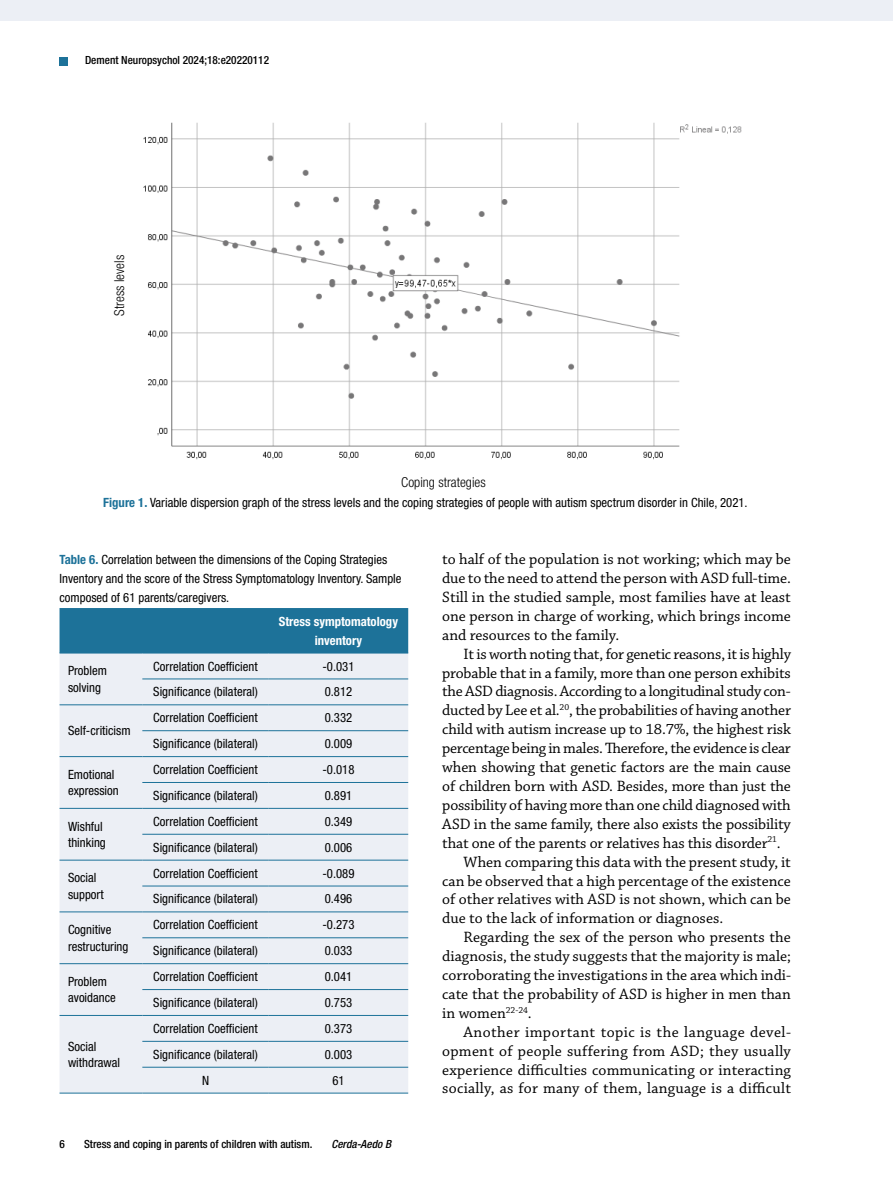
<style>
.page{position:relative;width:893px;height:1191px;background:#fff}
.page>*{position:absolute;margin:0;border:0;box-sizing:border-box;transform-origin:0 0}
.t1{font:15.75px/18.9px "Chaparral Pro";letter-spacing:-.005em;color:#000;text-align:justify}
.t2{font:15.75px "Chaparral Pro";letter-spacing:.015em;color:#000}
.t3{font:15.75px "Chaparral Pro";letter-spacing:.02em;color:#000}
.t4{font:15.75px "Chaparral Pro";letter-spacing:.03em;color:#000}
.t5{font:300 condensed 13.8px "Helvetica Neue LT Pro";color:#000}
.t6{font:condensed 12.75px/16.5px "Helvetica Neue LT Std";color:#000}
.t7{font:700 condensed 12.75px/19.2px "Helvetica Neue LT Std";color:#fff;text-align:center}
.t8{font:500 condensed 11.25px "Helvetica Neue LT Std";color:#000}
.t9{font:italic 500 condensed 11.25px "Helvetica Neue LT Std";color:#000}
.s1{font-weight:700;color:#1d7299}
</style>
<div class="page">
<div style="left:0;top:0;width:893px;height:21px;background:#eceff5"></div>
<div style="left:60px;top:57px;width:8px;height:8px;background:#1d7299"></div>
<div style="left:60px;top:608px;width:348px;height:44px;background:#1d7299"></div>
<div style="left:60px;top:653px;width:348px;height:439px;background:#eceff5"></div>
<hr style="left:60px;top:652px;width:82px;height:1px;background:#1d7299">
<hr style="left:142px;top:652px;width:127px;height:1px;background:#1d7299">
<hr style="left:269px;top:652px;width:139px;height:1px;background:#1d7299">
<hr style="left:142px;top:678px;width:127px;height:1px;background:#1d7299">
<hr style="left:269px;top:678px;width:139px;height:1px;background:#1d7299">
<hr style="left:60px;top:704px;width:82px;height:1px;background:#1d7299">
<hr style="left:142px;top:704px;width:127px;height:1px;background:#1d7299">
<hr style="left:269px;top:704px;width:139px;height:1px;background:#1d7299">
<hr style="left:142px;top:730px;width:127px;height:1px;background:#1d7299">
<hr style="left:269px;top:730px;width:139px;height:1px;background:#1d7299">
<hr style="left:60px;top:756px;width:82px;height:1px;background:#1d7299">
<hr style="left:142px;top:756px;width:127px;height:1px;background:#1d7299">
<hr style="left:269px;top:756px;width:139px;height:1px;background:#1d7299">
<hr style="left:142px;top:782px;width:127px;height:1px;background:#1d7299">
<hr style="left:269px;top:782px;width:139px;height:1px;background:#1d7299">
<hr style="left:60px;top:808px;width:82px;height:1px;background:#1d7299">
<hr style="left:142px;top:808px;width:127px;height:1px;background:#1d7299">
<hr style="left:269px;top:808px;width:139px;height:1px;background:#1d7299">
<hr style="left:142px;top:834px;width:127px;height:1px;background:#1d7299">
<hr style="left:269px;top:834px;width:139px;height:1px;background:#1d7299">
<hr style="left:60px;top:859px;width:82px;height:1px;background:#1d7299">
<hr style="left:142px;top:859px;width:127px;height:1px;background:#1d7299">
<hr style="left:269px;top:859px;width:139px;height:1px;background:#1d7299">
<hr style="left:142px;top:885px;width:127px;height:1px;background:#1d7299">
<hr style="left:269px;top:885px;width:139px;height:1px;background:#1d7299">
<hr style="left:60px;top:911px;width:82px;height:1px;background:#1d7299">
<hr style="left:142px;top:911px;width:127px;height:1px;background:#1d7299">
<hr style="left:269px;top:911px;width:139px;height:1px;background:#1d7299">
<hr style="left:142px;top:937px;width:127px;height:1px;background:#1d7299">
<hr style="left:269px;top:937px;width:139px;height:1px;background:#1d7299">
<hr style="left:60px;top:963px;width:82px;height:1px;background:#1d7299">
<hr style="left:142px;top:963px;width:127px;height:1px;background:#1d7299">
<hr style="left:269px;top:963px;width:139px;height:1px;background:#1d7299">
<hr style="left:142px;top:989px;width:127px;height:1px;background:#1d7299">
<hr style="left:269px;top:989px;width:139px;height:1px;background:#1d7299">
<hr style="left:60px;top:1015px;width:82px;height:1px;background:#1d7299">
<hr style="left:60px;top:1092px;width:82px;height:1px;background:#1d7299">
<hr style="left:142px;top:1015px;width:127px;height:1px;background:#1d7299">
<hr style="left:269px;top:1015px;width:139px;height:1px;background:#1d7299">
<hr style="left:142px;top:1041px;width:127px;height:1px;background:#1d7299">
<hr style="left:269px;top:1041px;width:139px;height:1px;background:#1d7299">
<hr style="left:142px;top:1066px;width:127px;height:1px;background:#1d7299">
<hr style="left:269px;top:1066px;width:139px;height:1px;background:#1d7299">
<hr style="left:142px;top:1092px;width:127px;height:1px;background:#1d7299">
<hr style="left:269px;top:1092px;width:139px;height:1px;background:#1d7299">
<img style="left:143px;top:122px;width:598px;height:338px">
<p class="t8" style="left:85px;top:54px;width:186px">Dement Neuropsychol 2024;18:e20220112</p>
<p class="t5" style="left:111px;top:316px;width:62px;rotate:-90deg">Stress levels</p>
<p class="t5" style="left:401px;top:474px;width:86px">Coping strategies</p>
<p class="t6" style="left:103px;top:494px;width:646px"><span class="s1">Figure 1.</span> Variable dispersion graph of the stress levels and the coping strategies of people with autism spectrum disorder in Chile, 2021.</p>
<p class="t6" style="left:60px;top:550px;width:344px;line-height:18.9px"><span class="s1">Table 6.</span> Correlation between the dimensions of the Coping Strategies<br>Inventory and the score of the Stress Symptomatology Inventory. Sample composed of 61 parents/caregivers.</p>
<p class="t7" style="left:279px;top:611px;width:121px">Stress symptomatology inventory</p>
<p class="t6" style="left:68px;top:662px;width:40px">Problem solving</p>
<p class="t6" style="left:153px;top:657px;width:106px">Correlation Coefficient</p>
<p class="t6" style="left:322px;top:657px;width:34px">-0.031</p>
<p class="t6" style="left:153px;top:683px;width:106px">Significance (bilateral)</p>
<p class="t6" style="left:325px;top:683px;width:29px">0.812</p>
<p class="t6" style="left:68px;top:722px;width:64px">Self-criticism</p>
<p class="t6" style="left:68px;top:766px;width:52px">Emotional expression</p>
<p class="t6" style="left:68px;top:817px;width:39px">Wishful thinking</p>
<p class="t6" style="left:153px;top:709px;width:106px">Correlation Coefficient</p>
<p class="t6" style="left:325px;top:709px;width:29px">0.332</p>
<p class="t6" style="left:153px;top:735px;width:106px">Significance (bilateral)</p>
<p class="t6" style="left:325px;top:735px;width:29px">0.009</p>
<p class="t6" style="left:153px;top:761px;width:106px">Correlation Coefficient</p>
<p class="t6" style="left:322px;top:761px;width:34px">-0.018</p>
<p class="t6" style="left:153px;top:787px;width:106px">Significance (bilateral)</p>
<p class="t6" style="left:325px;top:787px;width:29px">0.891</p>
<p class="t6" style="left:153px;top:813px;width:106px">Correlation Coefficient</p>
<p class="t6" style="left:325px;top:813px;width:29px">0.349</p>
<p class="t6" style="left:153px;top:839px;width:106px">Significance (bilateral)</p>
<p class="t6" style="left:325px;top:839px;width:29px">0.006</p>
<p class="t6" style="left:68px;top:869px;width:37px">Social support</p>
<p class="t6" style="left:153px;top:864px;width:106px">Correlation Coefficient</p>
<p class="t6" style="left:322px;top:864px;width:34px">-0.089</p>
<p class="t6" style="left:153px;top:890px;width:106px">Significance (bilateral)</p>
<p class="t6" style="left:325px;top:890px;width:29px">0.496</p>
<p class="t6" style="left:68px;top:921px;width:62px">Cognitive restructuring</p>
<p class="t6" style="left:153px;top:916px;width:106px">Correlation Coefficient</p>
<p class="t6" style="left:322px;top:916px;width:34px">-0.273</p>
<p class="t6" style="left:153px;top:942px;width:106px">Significance (bilateral)</p>
<p class="t6" style="left:325px;top:942px;width:29px">0.033</p>
<p class="t6" style="left:68px;top:973px;width:49px">Problem avoidance</p>
<p class="t6" style="left:68px;top:1037px;width:54px">Social withdrawal</p>
<p class="t6" style="left:153px;top:968px;width:106px">Correlation Coefficient</p>
<p class="t6" style="left:325px;top:968px;width:29px">0.041</p>
<p class="t6" style="left:153px;top:994px;width:106px">Significance (bilateral)</p>
<p class="t6" style="left:325px;top:994px;width:29px">0.753</p>
<p class="t6" style="left:153px;top:1020px;width:106px">Correlation Coefficient</p>
<p class="t6" style="left:325px;top:1020px;width:29px">0.373</p>
<p class="t6" style="left:153px;top:1046px;width:106px">Significance (bilateral)</p>
<p class="t6" style="left:325px;top:1046px;width:29px">0.003</p>
<p class="t6" style="left:202px;top:1071px;width:9px">N</p>
<p class="t6" style="left:332px;top:1071px;width:14px">61</p>
<p class="t8" style="left:60px;top:1137px;width:7px">6</p>
<p class="t8" style="left:84px;top:1137px;width:230px">Stress and coping in parents of children with autism.</p>
<p class="t9" style="left:332px;top:1137px;width:61px">Cerda-Aedo B</p>
<p class="t1" style="left:442px;top:550px;width:350px">to half of the population is not working; which may be due to the need to attend the person with ASD full-time.<br>Still in the studied sample, most families have at least one person in charge of working, which brings income and resources to the family.</p>
<p class="t1" style="left:463px;top:645px;width:329px">It is worth noting that, for genetic reasons, it is highly</p>
<p class="t1" style="left:442px;top:663px;width:350px">probable that in a family, more than one person exhibits</p>
<p class="t1" style="left:442px;top:682px;width:350px">the ASD diagnosis. According to a longitudinal study con-</p>
<p class="t1" style="left:442px;top:701px;width:350px">ducted by Lee et al.<sup>20</sup>, the probabilities of having another</p>
<p class="t1" style="left:442px;top:720px;width:350px">child with autism increase up to 18.7%, the highest risk</p>
<p class="t1" style="left:442px;top:739px;width:350px">percentage being in males. Therefore, the evidence is clear</p>
<p class="t1" style="left:442px;top:758px;width:350px">when showing that genetic factors are the main cause</p>
<p class="t1" style="left:442px;top:777px;width:350px">of children born with ASD. Besides, more than just the</p>
<p class="t1" style="left:442px;top:796px;width:350px">possibility of having more than one child diagnosed with</p>
<p class="t1" style="left:442px;top:815px;width:350px">ASD in the same family, there also exists the possibility</p>
<p class="t1" style="left:442px;top:834px;width:340px">that one of the parents or relatives has this disorder<sup>21</sup>.</p>
<p class="t1" style="left:463px;top:852px;width:329px">When comparing this data with the present study, it</p>
<p class="t1" style="left:442px;top:871px;width:350px">can be observed that a high percentage of the existence</p>
<p class="t1" style="left:442px;top:890px;width:350px">of other relatives with ASD is not shown, which can be</p>
<p class="t1" style="left:442px;top:909px;width:282px">due to the lack of information or diagnoses.</p>
<p class="t1" style="left:463px;top:928px;width:329px">Regarding the sex of the person who presents the</p>
<p class="t1" style="left:442px;top:947px;width:350px">diagnosis, the study suggests that the majority is male;</p>
<p class="t1" style="left:442px;top:966px;width:350px">corroborating the investigations in the area which indi-</p>
<p class="t1" style="left:442px;top:985px;width:350px">cate that the probability of ASD is higher in men than</p>
<p class="t1" style="left:442px;top:1004px;width:91px">in women<sup>22-24</sup>.</p>
<p class="t4" style="left:463px;top:1023px;width:329px">Another important topic is the language devel-</p>
<p class="t3" style="left:442px;top:1042px;width:350px">opment of people suffering from ASD; they usually</p>
<p class="t1" style="left:442px;top:1060px;width:350px">experience difficulties communicating or interacting</p>
<p class="t2" style="left:442px;top:1079px;width:350px">socially, as for many of them, language is a difficult</p>
</div>
